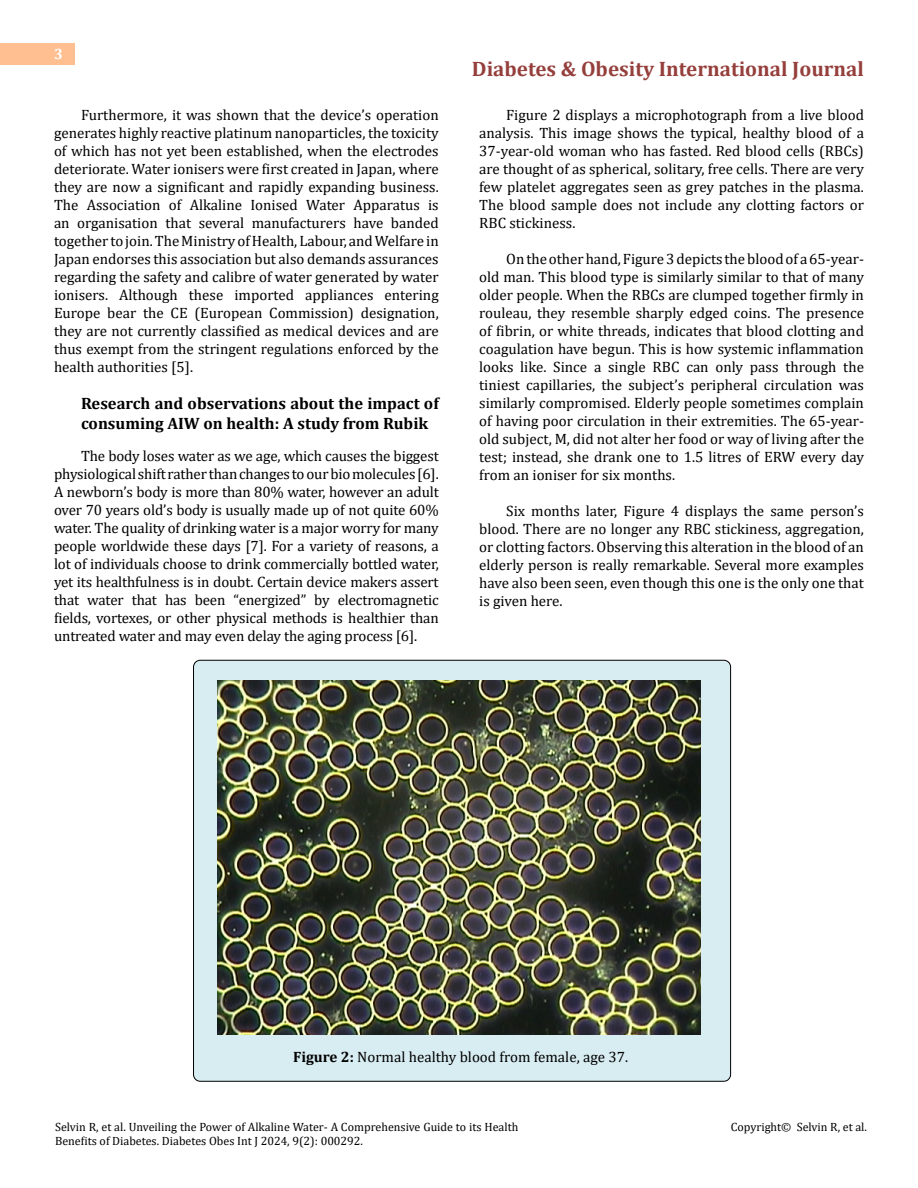
<style>
.page{position:relative;width:918px;height:1188px;background:#fff}
.page>*{position:absolute;margin:0;border:0;box-sizing:border-box;transform-origin:0 0}
.t1{font:700 21px "Cambria";color:#953f3c}
.t2{font:700 16.5px/19.8px "Cambria";color:#000}
.t3{font:15px/18px "Cambria";color:#000;text-align:justify}
.t4{font:700 15px "Cambria";color:#fff}
.t5{font:12px/14.4px "Cambria";color:#000}
.s1{font-weight:700}
</style>
<div class="page">
<div style="left:0;top:43px;width:75px;height:21px;background:#ffbf91"></div>
<div style="left:194px;top:660px;width:537px;height:421px;background:#d8edf2;border-radius:7px"></div>
<img style="left:217px;top:681px;width:484px;height:354px">
<p class="t4" style="left:54px;top:44px;width:10px">3</p>
<p class="t3" style="left:54px;top:105px;width:386px;text-indent:27px">Furthermore, it was shown that the device’s operation generates highly reactive platinum nanoparticles, the toxicity of which has not yet been established, when the electrodes deteriorate. Water ionisers were first created in Japan, where they are now a significant and rapidly expanding business.<br>The Association of Alkaline Ionised Water Apparatus is an organisation that several manufacturers have banded together to join. The Ministry of Health, Labour, and Welfare in Japan endorses this association but also demands assurances regarding the safety and calibre of water generated by water ionisers. Although these imported appliances entering Europe bear the CE (European Commission) designation, they are not currently classified as medical devices and are thus exempt from the stringent regulations enforced by the health authorities [5].</p>
<p class="t2" style="left:81px;top:393px;width:359px">Research and observations about the impact of consuming AIW on health: A study from Rubik</p>
<p class="t3" style="left:54px;top:447px;width:386px;text-indent:27px">The body loses water as we age, which causes the biggest physiological shift rather than changes to our bio molecules [6].<br>A newborn’s body is more than 80% water, however an adult over 70 years old’s body is usually made up of not quite 60% water. The quality of drinking water is a major worry for many people worldwide these days [7]. For a variety of reasons, a lot of individuals choose to drink commercially bottled water, yet its healthfulness is in doubt. Certain device makers assert that water that has been “energized” by electromagnetic fields, vortexes, or other physical methods is healthier than untreated water and may even delay the aging process [6].</p>
<h1 class="t1" style="left:472px;top:54px;width:394px">Diabetes &amp; Obesity International Journal</h1>
<p class="t3" style="left:479px;top:105px;width:386px;text-indent:27px">Figure 2 displays a microphotograph from a live blood analysis. This image shows the typical, healthy blood of a 37-year-old woman who has fasted. Red blood cells (RBCs) are thought of as spherical, solitary, free cells. There are very few platelet aggregates seen as grey patches in the plasma.<br>The blood sample does not include any clotting factors or RBC stickiness.</p>
<p class="t3" style="left:479px;top:249px;width:386px;text-indent:27px">On the other hand, Figure 3 depicts the blood of a 65-year&shy;old man. This blood type is similarly similar to that of many older people. When the RBCs are clumped together firmly in rouleau, they resemble sharply edged coins. The presence of fibrin, or white threads, indicates that blood clotting and coagulation have begun. This is how systemic inflammation looks like. Since a single RBC can only pass through the tiniest capillaries, the subject’s peripheral circulation was similarly compromised. Elderly people sometimes complain of having poor circulation in their extremities. The 65-year&shy;old subject, M, did not alter her food or way of living after the test; instead, she drank one to 1.5 litres of ERW every day from an ioniser for six months.</p>
<p class="t3" style="left:479px;top:501px;width:386px;text-indent:27px">Six months later, Figure 4 displays the same person’s blood. There are no longer any RBC stickiness, aggregation, or clotting factors. Observing this alteration in the blood of an elderly person is really remarkable. Several more examples have also been seen, even though this one is the only one that is given here.</p>
<p class="t3" style="left:293px;top:1047px;width:336px"><span class="s1">Figure 2:</span> Normal healthy blood from female, age 37.</p>
<p class="t5" style="left:55px;top:1120px;width:465px">Selvin R, et al. Unveiling the Power of Alkaline Water- A Comprehensive Guide to its Health<br>Benefits of Diabetes. Diabetes Obes Int J 2024, 9(2): 000292.</p>
<p class="t5" style="left:731px;top:1120px;width:138px">Copyright© Selvin R, et al.</p>
</div>
